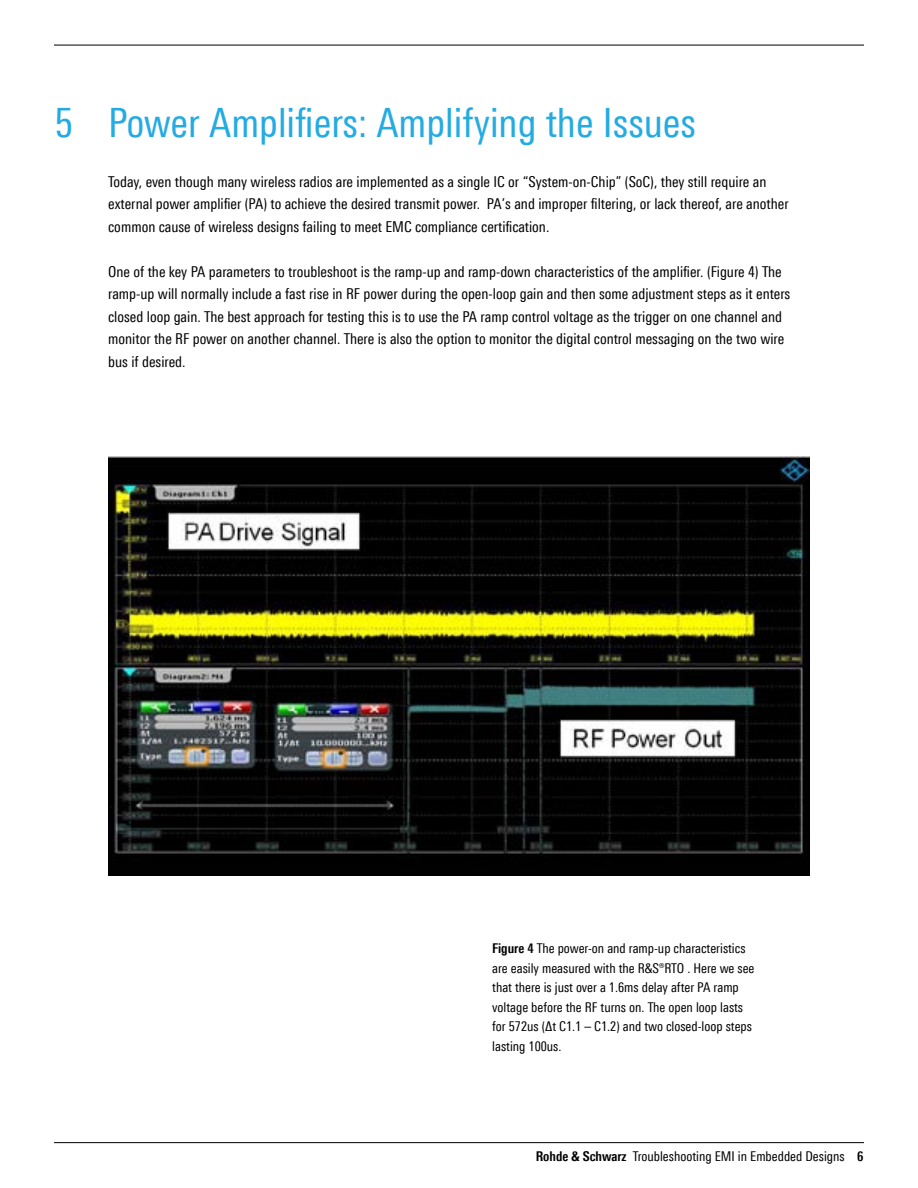
<style>
.page{position:relative;width:918px;height:1188px;background:#fff}
.page>*{position:absolute;margin:0;border:0;box-sizing:border-box;transform-origin:0 0}
.t1{font:40.5px "Linotype Univers 420 Cn";color:#24abe2}
.t2{font:15px/22.5px "Linotype Univers 420 Cn";color:#000}
.t3{font:13.5px/19.5px "Linotype Univers 420 Cn";color:#000}
.s1{font-family:"Linotype Univers 620 Cn";font-weight:700}
</style>
<div class="page">
<hr style="left:54px;top:1142px;width:810px;height:1px;background:#000">
<hr style="left:54px;top:45px;width:810px;height:1px;background:#000">
<img style="left:108px;top:456px;width:701px;height:419px">
<h1 class="t1" style="left:55px;top:99px;width:20px">5</h1>
<h1 class="t1" style="left:108px;top:99px;width:589px">Power Amplifiers: Amplifying the Issues</h1>
<p class="t2" style="left:108px;top:170px;width:682px">Today, even though many wireless radios are implemented as a single IC or “System-on-Chip” (SoC), they still require an external power amplifier (PA) to achieve the desired transmit power. PA’s and improper filtering, or lack thereof, are another common cause of wireless designs failing to meet EMC compliance certification.</p>
<p class="t2" style="left:108px;top:260px;width:684px">One of the key PA parameters to troubleshoot is the ramp-up and ramp-down characteristics of the amplifier. (Figure 4) The ramp-up will normally include a fast rise in RF power during the open-loop gain and then some adjustment steps as it enters closed loop gain. The best approach for testing this is to use the PA ramp control voltage as the trigger on one channel and monitor the RF power on another channel. There is also the option to monitor the digital control messaging on the two wire bus if desired.</p>
<p class="t3" style="left:492px;top:939px;width:264px"><span class="s1">Figure 4</span> The power-on and ramp-up characteristics are easily measured with the R&amp;S®RTO . Here we see that there is just over a 1.6ms delay after PA ramp voltage before the RF turns on. The open loop lasts for 572us (Δt C1.1 – C1.2) and two closed-loop steps lasting 100us.</p>
<p class="t3" style="left:536px;top:1146px;width:329px"><span class="s1">Rohde &amp; Schwarz</span> Troubleshooting EMI in Embedded Designs <span class="s1">6</span></p>
</div>
